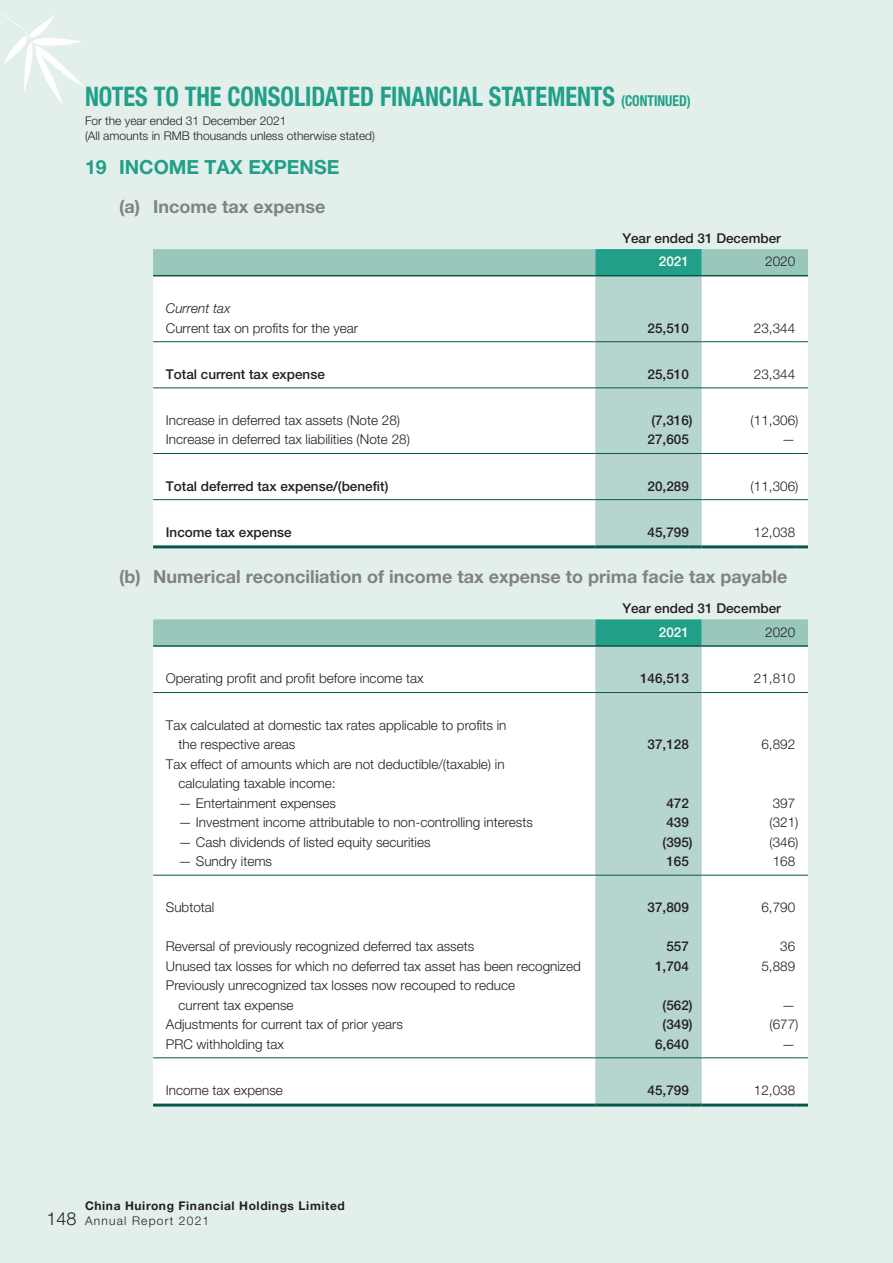
<style>
.page{position:relative;width:893px;height:1263px;background:#e3efeb}
.page>*{position:absolute;margin:0;border:0;box-sizing:border-box;transform-origin:0 0}
.t1{font:700 condensed 27px "Helvetica Neue LT Std";color:#219f88;scale:.9 1}
.t2{font:700 19.5px "Helvetica Neue LT Std";color:#219f88}
.t3{font:700 18px "Helvetica Neue LT Std";color:#808285}
.t4{font:300 18px "Helvetica Neue LT Std";color:#231f20}
.t5{font:300 13.5px/19.5px "Helvetica Neue LT Std";color:#231f20}
.t6{font:500 13.5px "Helvetica Neue LT Std";color:#231f20}
.t7{font:italic 300 13.5px "Helvetica Neue LT Std";color:#231f20}
.t8{font:500 13.5px "Helvetica Neue LT Std";color:#fff}
.t9{font:300 12px/15px "Helvetica Neue LT Std";color:#231f20}
.t10{font:700 12px "Helvetica Neue LT Std";letter-spacing:.05em;color:#231f20}
.t11{font:300 12px "Helvetica Neue LT Std";letter-spacing:.1em;color:#231f20}
.s1{font-size:15px}
</style>
<div class="page">
<svg style="left:0;top:12px;width:85px;height:93px"></svg>
<svg style="left:153px;top:249px;width:655px;height:299px;background:#e3eeec"></svg>
<div style="left:153px;top:647px;width:655px;height:456px;background:#fff"></div>
<div style="left:595px;top:647px;width:107px;height:456px;background:#b6d5ce"></div>
<hr style="left:153px;top:692px;width:442px;height:1px;background:#05584a">
<hr style="left:595px;top:692px;width:94px;height:1px;background:#05584a">
<svg style="left:689px;top:692px;width:13px;height:1px"></svg>
<hr style="left:702px;top:692px;width:93px;height:1px;background:#05584a">
<svg style="left:795px;top:692px;width:13px;height:1px"></svg>
<hr style="left:153px;top:875px;width:442px;height:1px;background:#05584a">
<hr style="left:595px;top:875px;width:94px;height:1px;background:#05584a">
<svg style="left:689px;top:875px;width:13px;height:1px"></svg>
<hr style="left:702px;top:875px;width:93px;height:1px;background:#05584a">
<svg style="left:795px;top:875px;width:13px;height:1px"></svg>
<hr style="left:153px;top:1057px;width:442px;height:1px;background:#05584a">
<hr style="left:595px;top:1057px;width:94px;height:1px;background:#05584a">
<svg style="left:689px;top:1057px;width:13px;height:1px"></svg>
<hr style="left:702px;top:1057px;width:93px;height:1px;background:#05584a">
<svg style="left:795px;top:1057px;width:13px;height:1px"></svg>
<svg style="left:153px;top:619px;width:655px;height:28px;background:#81bbae"></svg>
<hr style="left:153px;top:1103px;width:442px;height:3px;background:#05584a">
<hr style="left:595px;top:1103px;width:94px;height:3px;background:#05584a">
<svg style="left:689px;top:1103px;width:13px;height:3px"></svg>
<hr style="left:702px;top:1103px;width:93px;height:3px;background:#05584a">
<svg style="left:795px;top:1103px;width:13px;height:3px"></svg>
<h1 class="t1" style="left:85px;top:80px;width:674px">NOTES TO THE CONSOLIDATED FINANCIAL STATEMENTS <span class="s1">(CONTINUED)</span></h1>
<p class="t9" style="left:85px;top:113px;width:292px">For the year ended 31 December 2021<br>(All amounts in RMB thousands unless otherwise stated)</p>
<h2 class="t2" style="left:85px;top:154px;width:256px">19 INCOME TAX EXPENSE</h2>
<h3 class="t3" style="left:119px;top:195px;width:208px">(a) Income tax expense</h3>
<p class="t6" style="left:622px;top:230px;width:160px">Year ended 31 December</p>
<p class="t8" style="left:659px;top:253px;width:32px">2021</p>
<p class="t5" style="left:765px;top:251px;width:32px">2020</p>
<p class="t7" style="left:166px;top:300px;width:66px">Current tax</p>
<p class="t5" style="left:166px;top:318px;width:194px">Current tax on profits for the year</p>
<p class="t6" style="left:648px;top:320px;width:43px">25,510</p>
<p class="t5" style="left:754px;top:318px;width:43px">23,344</p>
<p class="t6" style="left:166px;top:366px;width:161px">Total current tax expense</p>
<p class="t6" style="left:648px;top:366px;width:43px">25,510</p>
<p class="t5" style="left:754px;top:364px;width:43px">23,344</p>
<p class="t5" style="left:166px;top:410px;width:236px">Increase in deferred tax assets (Note 28)</p>
<p class="t6" style="left:651px;top:412px;width:43px">(7,316)</p>
<p class="t5" style="left:751px;top:410px;width:49px">(11,306)</p>
<p class="t5" style="left:166px;top:430px;width:246px">Increase in deferred tax liabilities (Note 28)</p>
<p class="t6" style="left:648px;top:432px;width:43px">27,605</p>
<p class="t5" style="left:782px;top:430px;width:15px">—</p>
<p class="t6" style="left:166px;top:478px;width:224px">Total deferred tax expense/(benefit)</p>
<p class="t6" style="left:648px;top:478px;width:43px">20,289</p>
<p class="t5" style="left:751px;top:476px;width:49px">(11,306)</p>
<p class="t6" style="left:166px;top:524px;width:127px">Income tax expense</p>
<p class="t6" style="left:648px;top:524px;width:43px">45,799</p>
<p class="t5" style="left:754px;top:522px;width:43px">12,038</p>
<h3 class="t3" style="left:119px;top:565px;width:670px">(b) Numerical reconciliation of income tax expense to prima facie tax payable</h3>
<p class="t6" style="left:622px;top:600px;width:160px">Year ended 31 December</p>
<p class="t8" style="left:659px;top:624px;width:32px">2021</p>
<p class="t5" style="left:765px;top:622px;width:32px">2020</p>
<p class="t5" style="left:166px;top:669px;width:259px">Operating profit and profit before income tax</p>
<p class="t6" style="left:640px;top:671px;width:50px">146,513</p>
<p class="t5" style="left:754px;top:669px;width:43px">21,810</p>
<p class="t5" style="left:179px;top:715px;width:329px;text-indent:-13px">Tax calculated at domestic tax rates applicable to profits in the respective areas</p>
<p class="t6" style="left:648px;top:736px;width:43px">37,128</p>
<p class="t5" style="left:761px;top:734px;width:35px">6,892</p>
<p class="t5" style="left:179px;top:754px;width:328px;text-indent:-13px">Tax effect of amounts which are not deductible/(taxable) in calculating taxable income:</p>
<p class="t5" style="left:179px;top:793px;width:159px">— Entertainment expenses</p>
<p class="t6" style="left:666px;top:795px;width:24px">472</p>
<p class="t5" style="left:773px;top:793px;width:24px">397</p>
<p class="t5" style="left:179px;top:812px;width:356px">— Investment income attributable to non-controlling interests</p>
<p class="t6" style="left:666px;top:814px;width:24px">439</p>
<p class="t5" style="left:769px;top:812px;width:31px">(321)</p>
<p class="t5" style="left:179px;top:832px;width:254px">— Cash dividends of listed equity securities</p>
<p class="t6" style="left:663px;top:834px;width:32px">(395)</p>
<p class="t5" style="left:769px;top:832px;width:31px">(346)</p>
<p class="t5" style="left:179px;top:851px;width:95px">— Sundry items</p>
<p class="t6" style="left:666px;top:853px;width:24px">165</p>
<p class="t5" style="left:773px;top:851px;width:24px">168</p>
<p class="t5" style="left:166px;top:897px;width:50px">Subtotal</p>
<p class="t6" style="left:648px;top:899px;width:43px">37,809</p>
<p class="t5" style="left:761px;top:897px;width:35px">6,790</p>
<p class="t5" style="left:166px;top:936px;width:310px">Reversal of previously recognized deferred tax assets</p>
<p class="t6" style="left:666px;top:938px;width:24px">557</p>
<p class="t5" style="left:780px;top:936px;width:17px">36</p>
<p class="t5" style="left:166px;top:956px;width:417px">Unused tax losses for which no deferred tax asset has been recognized</p>
<p class="t6" style="left:655px;top:958px;width:35px">1,704</p>
<p class="t5" style="left:761px;top:956px;width:35px">5,889</p>
<p class="t5" style="left:179px;top:975px;width:338px;text-indent:-13px">Previously unrecognized tax losses now recouped to reduce current tax expense</p>
<p class="t6" style="left:663px;top:997px;width:32px">(562)</p>
<p class="t5" style="left:782px;top:995px;width:15px">—</p>
<p class="t5" style="left:166px;top:1014px;width:239px">Adjustments for current tax of prior years</p>
<p class="t6" style="left:663px;top:1016px;width:32px">(349)</p>
<p class="t5" style="left:769px;top:1014px;width:31px">(677)</p>
<p class="t5" style="left:166px;top:1034px;width:120px">PRC withholding tax</p>
<p class="t6" style="left:655px;top:1036px;width:35px">6,640</p>
<p class="t5" style="left:782px;top:1034px;width:15px">—</p>
<p class="t5" style="left:166px;top:1080px;width:119px">Income tax expense</p>
<p class="t6" style="left:648px;top:1082px;width:43px">45,799</p>
<p class="t5" style="left:754px;top:1080px;width:43px">12,038</p>
<h3 class="t4" style="left:47px;top:1207px;width:32px">148</h3>
<p class="t10" style="left:85px;top:1198px;width:261px">China Huirong Financial Holdings Limited</p>
<p class="t11" style="left:85px;top:1213px;width:126px">Annual Report 2021</p>
</div>
